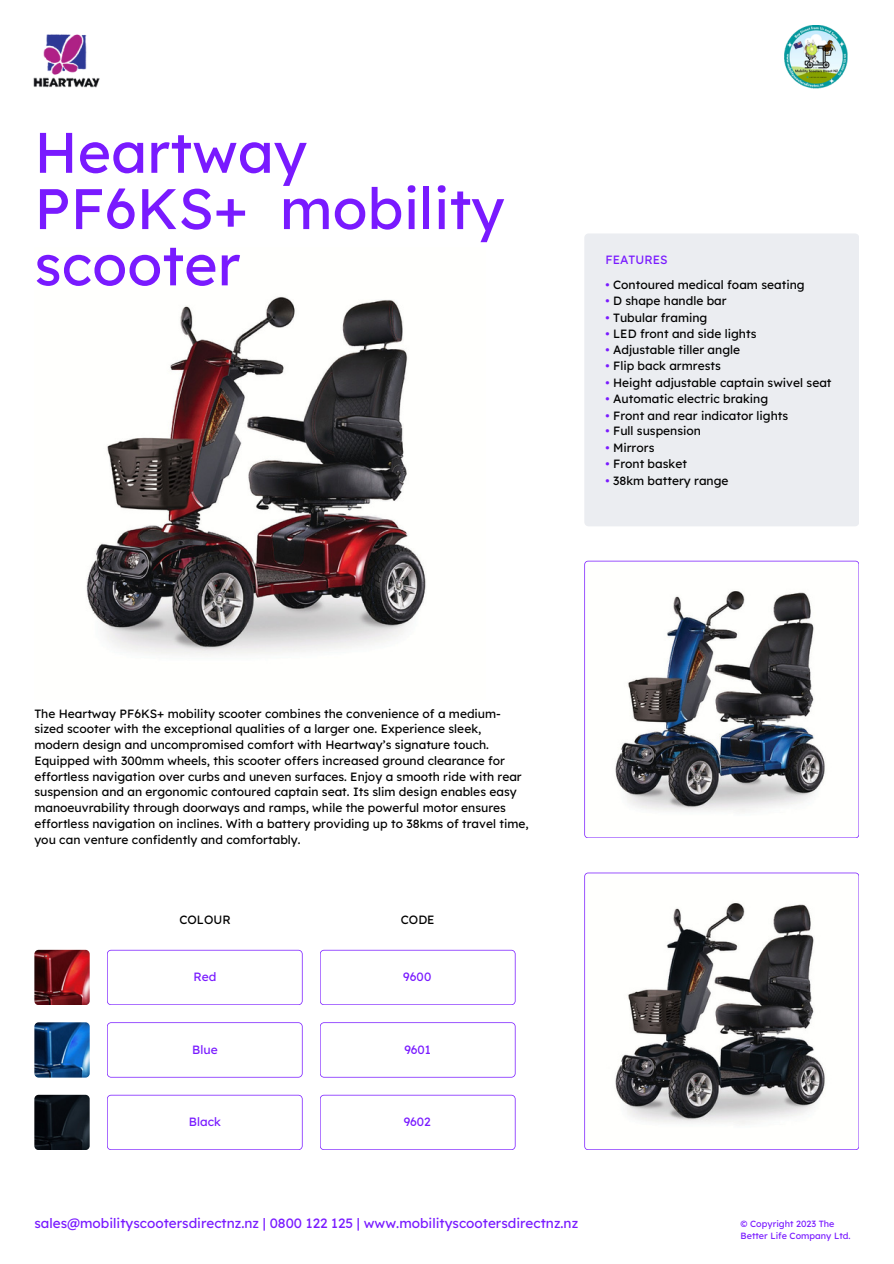
<style>
.page{position:relative;width:894px;height:1264px;background:#fff}
.page>*{position:absolute;margin:0;border:0;box-sizing:border-box;transform-origin:0 0}
.t1{font:57px/56.2px "Lexend Deca";color:#791aff}
.t2{font:13.5px "Lexend Deca";color:#791aff}
.t3{font:12px/15.8px "Lexend Deca";color:#000}
.t4{font:12px "Lexend Deca";color:#791aff}
.t5{font:9px/12.3px "Lexend Deca";color:#791aff}
.s1{color:#791aff}
</style>
<div class="page">
<img style="left:33px;top:34px;width:67px;height:54px">
<img style="left:86px;top:296px;width:340px;height:360px">
<div style="left:584px;top:233px;width:275px;height:293px;background:#ebedf1;border-radius:4px"></div>
<svg style="left:584px;top:560px;width:275px;height:277px"></svg>
<svg style="left:584px;top:872px;width:275px;height:277px"></svg>
<img style="left:34px;top:949px;width:55px;height:55px;border-radius:4px">
<img style="left:34px;top:1022px;width:55px;height:55px;border-radius:4px">
<img style="left:34px;top:1094px;width:55px;height:55px;border-radius:4px">
<svg style="left:107px;top:1022px;width:195px;height:55px"></svg>
<svg style="left:107px;top:1094px;width:195px;height:56px"></svg>
<svg style="left:107px;top:949px;width:195px;height:56px"></svg>
<svg style="left:320px;top:949px;width:195px;height:56px"></svg>
<svg style="left:320px;top:1022px;width:195px;height:55px"></svg>
<svg style="left:320px;top:1094px;width:195px;height:56px"></svg>
<img style="left:784px;top:26px;width:63px;height:63px">
<h4 class="t1" style="left:34px;top:123px;width:471px">Heartway<br>PF6KS+ mobility scooter</h4>
<h2 class="t4" style="left:605px;top:252px;width:63px">FEATURES</h2>
<h2 class="t3" style="left:605px;top:277px;width:200px"><span class="s1">•</span> Contoured medical foam seating</h2>
<h2 class="t3" style="left:605px;top:292px;width:123px"><span class="s1">•</span> D shape handle bar</h2>
<h2 class="t3" style="left:605px;top:309px;width:103px"><span class="s1">•</span> Tubular framing</h2>
<h2 class="t3" style="left:605px;top:325px;width:152px"><span class="s1">•</span> LED front and side lights</h2>
<h2 class="t3" style="left:605px;top:342px;width:136px"><span class="s1">•</span> Adjustable tiller angle</h2>
<h2 class="t3" style="left:605px;top:358px;width:117px"><span class="s1">•</span> Flip back armrests</h2>
<h2 class="t3" style="left:605px;top:375px;width:227px"><span class="s1">•</span> Height adjustable captain swivel seat</h2>
<h2 class="t3" style="left:605px;top:390px;width:164px"><span class="s1">•</span> Automatic electric braking</h2>
<h2 class="t3" style="left:605px;top:407px;width:184px"><span class="s1">•</span> Front and rear indicator lights</h2>
<h2 class="t3" style="left:605px;top:423px;width:97px"><span class="s1">•</span> Full suspension</h2>
<h2 class="t3" style="left:605px;top:440px;width:50px"><span class="s1">•</span> Mirrors</h2>
<h2 class="t3" style="left:605px;top:456px;width:83px"><span class="s1">•</span> Front basket</h2>
<h2 class="t3" style="left:605px;top:472px;width:124px"><span class="s1">•</span> 38km battery range</h2>
<p class="t3" style="left:34px;top:705px;width:495px">The Heartway PF6KS+ mobility scooter combines the convenience of a medium&shy;sized scooter with the exceptional qualities of a larger one. Experience sleek, modern design and uncompromised comfort with Heartway’s signature touch.<br>Equipped with 300mm wheels, this scooter offers increased ground clearance for effortless navigation over curbs and uneven surfaces. Enjoy a smooth ride with rear suspension and an ergonomic contoured captain seat. Its slim design enables easy manoeuvrability through doorways and ramps, while the powerful motor ensures effortless navigation on inclines. With a battery providing up to 38kms of travel time, you can venture confidently and comfortably.</p>
<h4 class="t3" style="left:179px;top:911px;width:53px">COLOUR</h4>
<p class="t3" style="left:400px;top:911px;width:35px">CODE</p>
<h4 class="t4" style="left:193px;top:969px;width:25px">Red</h4>
<h4 class="t4" style="left:403px;top:969px;width:30px">9600</h4>
<h4 class="t4" style="left:192px;top:1041px;width:27px">Blue</h4>
<h4 class="t4" style="left:404px;top:1041px;width:28px">9601</h4>
<h3 class="t4" style="left:189px;top:1114px;width:34px">Black</h3>
<h4 class="t4" style="left:403px;top:1114px;width:29px">9602</h4>
<h3 class="t2" style="left:34px;top:1214px;width:545px">sales@mobilityscootersdirectnz.nz | 0800 122 125 | www.mobilityscootersdirectnz.nz</h3>
<p class="t5" style="left:740px;top:1217px;width:111px">© Copyright 2023 The<br>Better Life Company Ltd.</p>
</div>
